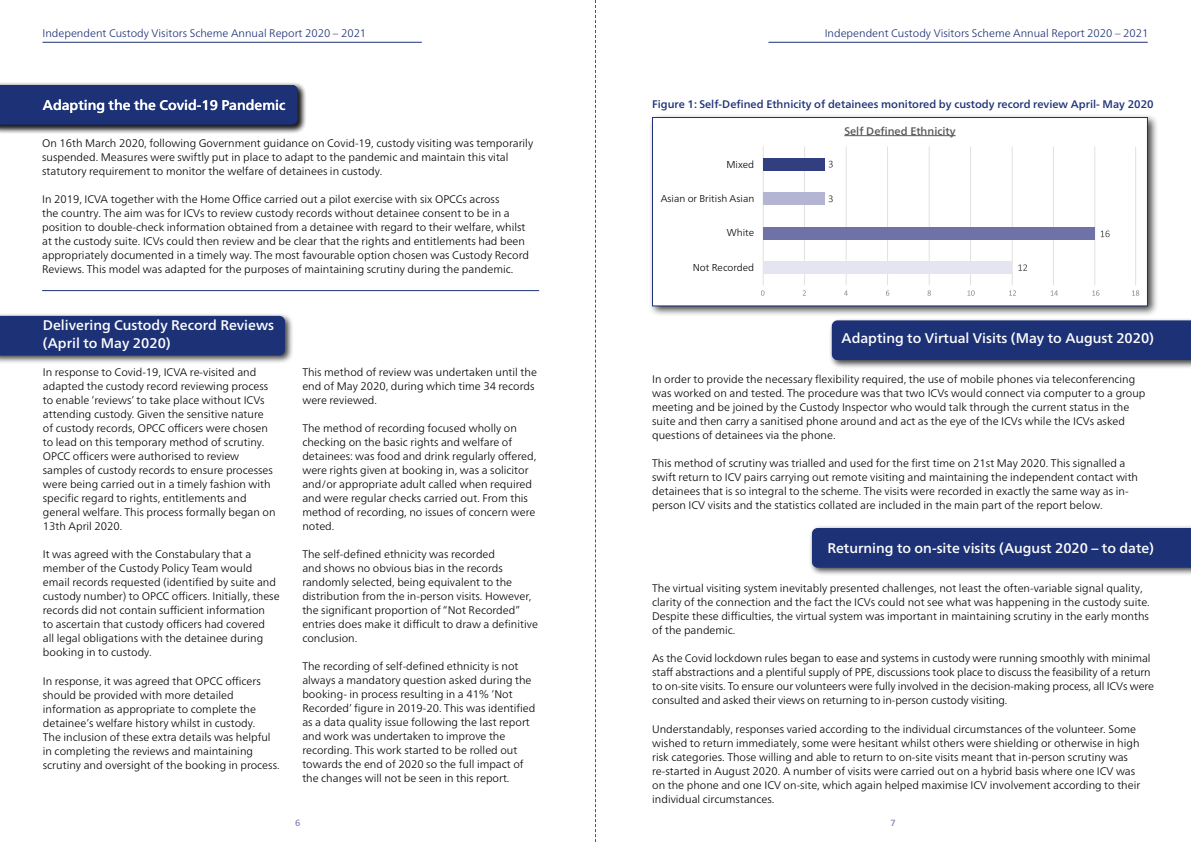
<style>
.page{position:relative;width:1191px;height:842px;background:#fff}
.page>*{position:absolute;margin:0;border:0;box-sizing:border-box;transform-origin:0 0}
.t1{font:500 14px/18px "Frutiger Neue LT Pro";color:#fff}
.t2{font:300 11px/14px "Frutiger Neue LT Pro";color:#000}
.t3{font:300 11px "Frutiger Neue LT Pro";color:#1d3176}
.t4{font:500 11px "Frutiger Neue LT Pro";color:#1d3176}
.t5{font:500 11px "Frutiger Neue LT Pro";color:#575756}
.t6{font:300 10px "Frutiger Neue LT Pro";color:#000}
.t7{font:500 9px "Frutiger Neue LT Pro";color:#8587b5}
</style>
<div class="page">
<svg style="left:595px;top:0;width:1px;height:842px"></svg>
<div style="left:828px;top:317px;width:363px;height:52px;background:#000;opacity:.75"></div>
<div style="left:831px;top:320px;width:360px;height:40px;background:#1d3176"></div>
<div style="left:808px;top:525px;width:383px;height:52px;background:#000;opacity:.75"></div>
<div style="left:812px;top:528px;width:379px;height:40px;background:#1d3176"></div>
<div style="left:0;top:312px;width:294px;height:53px;background:#000;opacity:.75"></div>
<div style="left:0;top:316px;width:285px;height:40px;background:#1d3176"></div>
<hr style="left:768px;top:42px;width:379px;height:1px;background:#1d3176">
<hr style="left:43px;top:42px;width:379px;height:1px;background:#1d3176">
<div style="left:648px;top:113px;width:510px;height:204px;background:#000;opacity:.75"></div>
<div style="left:652px;top:118px;width:495px;height:188px;background:#fff"></div>
<hr style="left:763px;top:146px;width:1px;height:139px;background:#e2e0e0">
<hr style="left:804px;top:146px;width:1px;height:139px;background:#e2e0e0">
<hr style="left:845px;top:146px;width:1px;height:139px;background:#e2e0e0">
<hr style="left:887px;top:146px;width:1px;height:139px;background:#e2e0e0">
<hr style="left:928px;top:146px;width:1px;height:139px;background:#e2e0e0">
<hr style="left:970px;top:146px;width:1px;height:139px;background:#e2e0e0">
<hr style="left:1011px;top:146px;width:1px;height:139px;background:#e2e0e0">
<hr style="left:1053px;top:146px;width:1px;height:139px;background:#e2e0e0">
<hr style="left:1094px;top:146px;width:1px;height:139px;background:#e2e0e0">
<svg style="left:828px;top:161px;width:5px;height:7px"></svg>
<svg style="left:828px;top:195px;width:5px;height:7px"></svg>
<svg style="left:761px;top:290px;width:3px;height:6px"></svg>
<svg style="left:802px;top:290px;width:4px;height:6px"></svg>
<svg style="left:844px;top:290px;width:3px;height:6px"></svg>
<svg style="left:886px;top:290px;width:3px;height:6px"></svg>
<svg style="left:927px;top:290px;width:4px;height:6px"></svg>
<svg style="left:967px;top:290px;width:7px;height:6px"></svg>
<svg style="left:1009px;top:290px;width:7px;height:6px"></svg>
<svg style="left:1050px;top:290px;width:8px;height:6px"></svg>
<svg style="left:1092px;top:290px;width:7px;height:6px"></svg>
<hr style="left:1135px;top:147px;width:1px;height:139px;background:#e2e0e0">
<div style="left:762px;top:193px;width:62px;height:12px;background:#b4b4d3"></div>
<div style="left:762px;top:158px;width:62px;height:12px;background:#313e80"></div>
<div style="left:762px;top:227px;width:332px;height:12px;background:#6e72a7"></div>
<div style="left:762px;top:261px;width:249px;height:13px;background:#e5e5f1"></div>
<svg style="left:1132px;top:290px;width:7px;height:6px"></svg>
<svg style="left:1018px;top:264px;width:9px;height:7px"></svg>
<svg style="left:1100px;top:231px;width:9px;height:6px"></svg>
<div style="left:652px;top:117px;width:495px;height:189px;border:1px solid #1d3176"></div>
<hr style="left:844px;top:135px;width:111px;height:1px;background:#575756">
<hr style="left:42px;top:290px;width:497px;height:1px;background:#1d3176">
<div style="left:0;top:82px;width:307px;height:52px;background:#000;opacity:.75"></div>
<div style="left:0;top:85px;width:298px;height:40px;background:#1d3176"></div>
<p class="t3" style="left:43px;top:26px;width:325px">Independent Custody Visitors Scheme Annual Report 2020 – 2021</p>
<p class="t3" style="left:824px;top:26px;width:325px">Independent Custody Visitors Scheme Annual Report 2020 – 2021</p>
<p class="t1" style="left:43px;top:96px;width:244px">Adapting the the Covid-19 Pandemic</p>
<p class="t2" style="left:42px;top:136px;width:492px">On 16th March 2020, following Government guidance on Covid-19, custody visiting was temporarily suspended. Measures were swiftly put in place to adapt to the pandemic and maintain this vital statutory requirement to monitor the welfare of detainees in custody.</p>
<p class="t2" style="left:42px;top:192px;width:488px">In 2019, ICVA together with the Home Office carried out a pilot exercise with six OPCCs across<br>the country. The aim was for ICVs to review custody records without detainee consent to be in a position to double-check information obtained from a detainee with regard to their welfare, whilst at the custody suite. ICVs could then review and be clear that the rights and entitlements had been appropriately documented in a timely way. The most favourable option chosen was Custody Record Reviews. This model was adapted for the purposes of maintaining scrutiny during the pandemic.</p>
<p class="t1" style="left:43px;top:316px;width:233px">Delivering Custody Record Reviews (April to May 2020)</p>
<p class="t2" style="left:43px;top:365px;width:234px">In response to Covid-19, ICVA re-visited and adapted the custody record reviewing process to enable ‘reviews’ to take place without ICVs attending custody. Given the sensitive nature of custody records, OPCC officers were chosen to lead on this temporary method of scrutiny.<br>OPCC officers were authorised to review samples of custody records to ensure processes were being carried out in a timely fashion with specific regard to rights, entitlements and general welfare. This process formally began on 13th April 2020.</p>
<p class="t2" style="left:43px;top:547px;width:238px">It was agreed with the Constabulary that a member of the Custody Policy Team would email records requested (identified by suite and custody number) to OPCC officers. Initially, these records did not contain sufficient information<br>to ascertain that custody officers had covered<br>all legal obligations with the detainee during booking in to custody.</p>
<p class="t2" style="left:43px;top:674px;width:238px">In response, it was agreed that OPCC officers should be provided with more detailed information as appropriate to complete the detainee’s welfare history whilst in custody.<br>The inclusion of these extra details was helpful in completing the reviews and maintaining scrutiny and oversight of the booking in process.</p>
<p class="t2" style="left:302px;top:365px;width:236px">This method of review was undertaken until the end of May 2020, during which time 34 records were reviewed.</p>
<p class="t2" style="left:302px;top:421px;width:235px">The method of recording focused wholly on checking on the basic rights and welfare of detainees: was food and drink regularly offered, were rights given at booking in, was a solicitor and/or appropriate adult called when required and were regular checks carried out. From this method of recording, no issues of concern were noted.</p>
<p class="t2" style="left:302px;top:547px;width:237px">The self-defined ethnicity was recorded<br>and shows no obvious bias in the records randomly selected, being equivalent to the distribution from the in-person visits. However, the significant proportion of “Not Recorded” entries does make it difficult to draw a definitive conclusion.</p>
<p class="t2" style="left:302px;top:659px;width:235px">The recording of self-defined ethnicity is not always a mandatory question asked during the booking- in process resulting in a 41% ‘Not Recorded’ figure in 2019-20. This was identified as a data quality issue following the last report and work was undertaken to improve the recording. This work started to be rolled out towards the end of 2020 so the full impact of the changes will not be seen in this report.</p>
<p class="t4" style="left:652px;top:97px;width:503px">Figure 1: Self-Defined Ethnicity of detainees monitored by custody record review April- May 2020</p>
<p class="t6" style="left:726px;top:158px;width:29px">Mixed</p>
<p class="t6" style="left:660px;top:192px;width:95px">Asian or British Asian</p>
<p class="t6" style="left:727px;top:227px;width:29px">White</p>
<p class="t6" style="left:693px;top:261px;width:63px">Not Recorded</p>
<p class="t5" style="left:844px;top:124px;width:113px">Self Defined Ethnicity</p>
<p class="t1" style="left:841px;top:329px;width:314px">Adapting to Virtual Visits (May to August 2020)</p>
<p class="t2" style="left:652px;top:372px;width:495px">In order to provide the necessary flexibility required, the use of mobile phones via teleconferencing was worked on and tested. The procedure was that two ICVs would connect via computer to a group meeting and be joined by the Custody Inspector who would talk through the current status in the suite and then carry a sanitised phone around and act as the eye of the ICVs while the ICVs asked questions of detainees via the phone.</p>
<p class="t2" style="left:652px;top:456px;width:487px">This method of scrutiny was trialled and used for the first time on 21st May 2020. This signalled a swift return to ICV pairs carrying out remote visiting and maintaining the independent contact with detainees that is so integral to the scheme. The visits were recorded in exactly the same way as in&shy;person ICV visits and the statistics collated are included in the main part of the report below.</p>
<p class="t1" style="left:827px;top:539px;width:328px">Returning to on-site visits (August 2020 – to date)</p>
<p class="t2" style="left:652px;top:581px;width:499px">The virtual visiting system inevitably presented challenges, not least the often-variable signal quality, clarity of the connection and the fact the ICVs could not see what was happening in the custody suite.<br>Despite these difficulties, the virtual system was important in maintaining scrutiny in the early months of the pandemic.</p>
<p class="t2" style="left:652px;top:651px;width:503px">As the Covid lockdown rules began to ease and systems in custody were running smoothly with minimal staff abstractions and a plentiful supply of PPE, discussions took place to discuss the feasibility of a return to on-site visits. To ensure our volunteers were fully involved in the decision-making process, all ICVs were consulted and asked their views on returning to in-person custody visiting.</p>
<p class="t2" style="left:652px;top:722px;width:489px">Understandably, responses varied according to the individual circumstances of the volunteer. Some wished to return immediately, some were hesitant whilst others were shielding or otherwise in high risk categories. Those willing and able to return to on-site visits meant that in-person scrutiny was re-started in August 2020. A number of visits were carried out on a hybrid basis where one ICV was on the phone and one ICV on-site, which again helped maximise ICV involvement according to their individual circumstances.</p>
<p class="t7" style="left:295px;top:817px;width:7px">6</p>
<p class="t7" style="left:890px;top:817px;width:7px">7</p>
</div>
